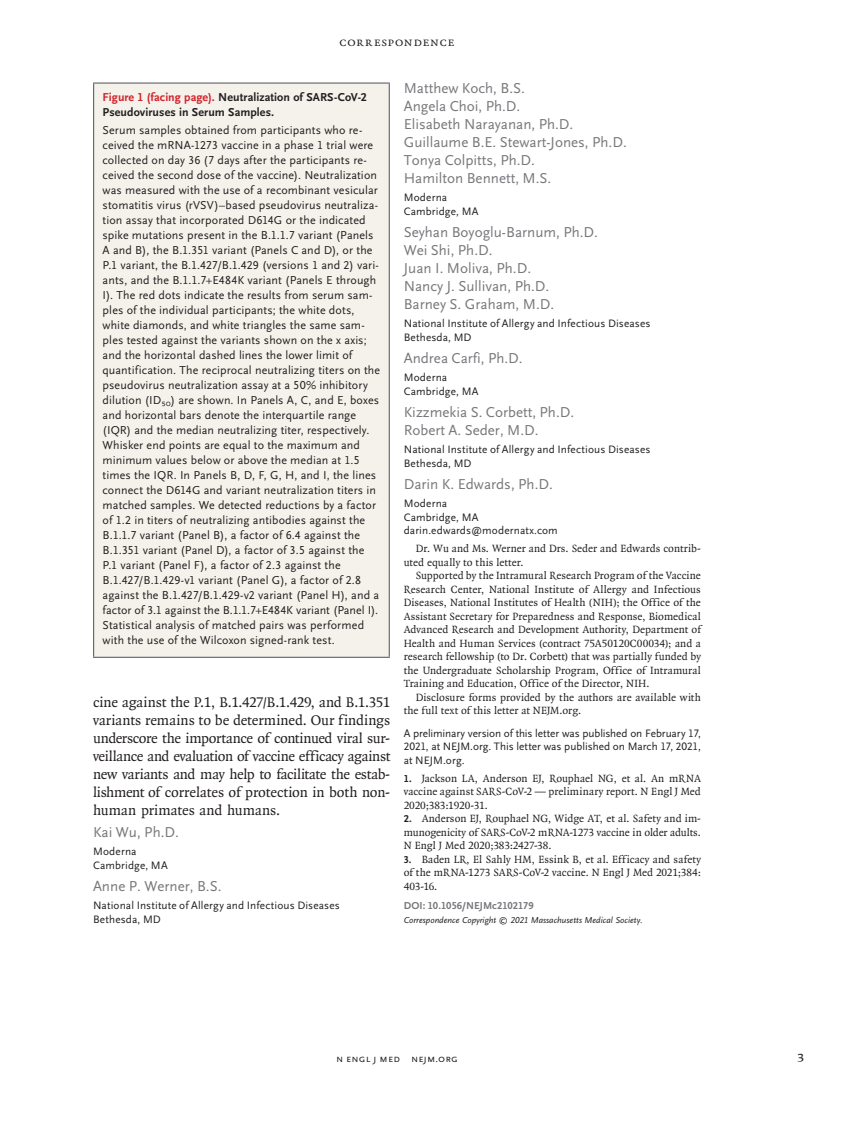
<style>
.page{position:relative;width:851px;height:1134px;background:#fff}
.page>*{position:absolute;margin:0;border:0;box-sizing:border-box;transform-origin:0 0}
.t1{font:15px/18px "OTNEJM Scala Sans LF";color:#76787b}
.t2{font:15px/18px "OTNEJM Quadraat";color:#231f20;text-align:justify}
.t3{font:14.25px "OTNEJM Quadraat Cap";color:#231f20}
.t4{font:12.75px "OTNEJM Quadraat Small Cap";letter-spacing:.04em;color:#231f20}
.t5{font:12px/15px "OTNEJM Scala Sans LF";letter-spacing:.01em;color:#231f20}
.t6{font:700 12px/15px "OTNEJM Scala Sans LF";letter-spacing:.005em;color:#231f20}
.t7{font:11.25px/13.5px "OTNEJM Quadraat";letter-spacing:.005em;color:#231f20;text-align:justify}
.t8{font:11.25px/13.5px "OTNEJM Scala Sans LF";letter-spacing:.01em;color:#231f20}
.t9{font:10.8px "OTNEJM Scala Sans LF Cap";letter-spacing:.01em;color:#231f20}
.t10{font:700 10.5px "OTNEJM Scala Sans LF";color:#76787b}
.t11{font:italic 9px "OTNEJM Scala Sans LF";color:#231f20}
.s1{color:#d1232a}
.s2{font-family:"OTNEJM Scala Sans LF";font-weight:700;font-size:10.5px}
</style>
<div class="page">
<div style="left:94px;top:83px;width:295px;height:574px;background:#f5f1eb"></div>
<hr style="left:93px;top:82px;width:297px;height:2px;background:#636366">
<hr style="left:93px;top:84px;width:1px;height:573px;background:#636366">
<hr style="left:388px;top:84px;width:2px;height:573px;background:#636366">
<hr style="left:93px;top:657px;width:297px;height:1px;background:#636366">
<p class="t4" style="left:339px;top:35px;width:116px">Correspondence</p>
<p class="t6" style="left:103px;top:90px;width:266px"><span class="s1">Figure 1 (facing page).</span> Neutralization of SARS-CoV-2<br>Pseudoviruses in Serum Samples.</p>
<p class="t5" style="left:103px;top:123px;width:279px">Serum samples obtained from participants who re‑ ceived the mRNA-1273 vaccine in a phase 1 trial were collected on day 36 (7 days after the participants re‑ ceived the second dose of the vaccine). Neutralization was measured with the use of a recombinant vesicular stomatitis virus (rVSV)–based pseudovirus neutraliza‑ tion assay that incorporated D614G or the indicated spike mutations present in the B.1.1.7 variant (Panels A and B), the B.1.351 variant (Panels C and D), or the P.1 variant, the B.1.427/B.1.429 (versions 1 and 2) vari‑ ants, and the B.1.1.7+E484K variant (Panels E through I). The red dots indicate the results from serum sam‑ ples of the individual participants; the white dots, white diamonds, and white triangles the same sam‑ ples tested against the variants shown on the x axis; and the horizontal dashed lines the lower limit of quantification. The reciprocal neutralizing titers on the pseudovirus neutralization assay at a 50% inhibitory dilution (ID<sub>50</sub>) are shown. In Panels A, C, and E, boxes and horizontal bars denote the interquartile range (IQR) and the median neutralizing titer, respectively.<br>Whisker end points are equal to the maximum and minimum values below or above the median at 1.5 times the IQR. In Panels B, D, F, G, H, and I, the lines connect the D614G and variant neutralization titers in matched samples. We detected reductions by a factor of 1.2 in titers of neutralizing antibodies against the B.1.1.7 variant (Panel B), a factor of 6.4 against the B.1.351 variant (Panel D), a factor of 3.5 against the P.1 variant (Panel F), a factor of 2.3 against the B.1.427/B.1.429-v1 variant (Panel G), a factor of 2.8 against the B.1.427/B.1.429-v2 variant (Panel H), and a factor of 3.1 against the B.1.1.7+E484K variant (Panel I).<br>Statistical analysis of matched pairs was performed with the use of the Wilcoxon signed-rank test.</p>
<p class="t2" style="left:93px;top:693px;width:299px">cine against the P.1, B.1.427/B.1.429, and B.1.351 variants remains to be determined. Our findings underscore the importance of continued viral sur&shy;veillance and evaluation of vaccine efficacy against new variants and may help to facilitate the estab&shy;lishment of correlates of protection in both non&shy;human primates and humans.</p>
<p class="t1" style="left:93px;top:823px;width:87px">Kai Wu, Ph.D.</p>
<p class="t8" style="left:93px;top:845px;width:76px">Moderna<br>Cambridge, MA</p>
<p class="t1" style="left:93px;top:877px;width:130px">Anne P. Werner, B.S.</p>
<p class="t8" style="left:93px;top:899px;width:248px">National Institute of Allergy and Infectious Diseases<br>Bethesda, MD</p>
<p class="t1" style="left:404px;top:79px;width:224px">Matthew Koch, B.S.<br>Angela Choi, Ph.D.<br>Elisabeth Narayanan, Ph.D.<br>Guillaume B.E. Stewart‑Jones, Ph.D.<br>Tonya Colpitts, Ph.D.<br>Hamilton Bennett, M.S.</p>
<p class="t8" style="left:404px;top:191px;width:76px">Moderna<br>Cambridge, MA</p>
<p class="t1" style="left:404px;top:223px;width:196px">Seyhan Boyoglu‑Barnum, Ph.D.<br>Wei Shi, Ph.D.<br>Juan I. Moliva, Ph.D.<br>Nancy J. Sullivan, Ph.D.<br>Barney S. Graham, M.D.</p>
<p class="t8" style="left:404px;top:317px;width:248px">National Institute of Allergy and Infectious Diseases<br>Bethesda, MD</p>
<p class="t1" style="left:404px;top:349px;width:120px">Andrea Carfi, Ph.D.</p>
<p class="t8" style="left:404px;top:371px;width:76px">Moderna<br>Cambridge, MA</p>
<p class="t1" style="left:404px;top:403px;width:172px">Kizzmekia S. Corbett, Ph.D.<br>Robert A. Seder, M.D.</p>
<p class="t8" style="left:404px;top:443px;width:248px">National Institute of Allergy and Infectious Diseases<br>Bethesda, MD</p>
<p class="t1" style="left:404px;top:475px;width:151px">Darin K. Edwards, Ph.D.</p>
<p class="t8" style="left:404px;top:497px;width:156px">Moderna<br>Cambridge, MA darin.edwards@modernatx.com</p>
<p class="t7" style="left:404px;top:542px;width:299px;text-indent:12px">Dr. Wu and Ms. Werner and Drs. Seder and Edwards contrib&shy;uted equally to this letter.</p>
<p class="t7" style="left:404px;top:569px;width:299px;text-indent:12px">Supported by the Intramural Research Program of the Vaccine Research Center, National Institute of Allergy and Infectious Diseases, National Institutes of Health (NIH); the Office of the Assistant Secretary for Preparedness and Response, Biomedical Advanced Research and Development Authority, Department of Health and Human Services (contract 75A50120C00034); and a research fellowship (to Dr. Corbett) that was partially funded by the Undergraduate Scholarship Program, Office of Intramural Training and Education, Office of the Director, NIH.</p>
<p class="t7" style="left:404px;top:690px;width:298px;text-indent:12px">Disclosure forms provided by the authors are available with the full text of this letter at NEJM.org.</p>
<p class="t8" style="left:404px;top:726px;width:299px;text-align:justify">A preliminary version of this letter was published on February 17, 2021, at NEJM.org. This letter was published on March 17, 2021, at NEJM.org.</p>
<p class="t7" style="left:403px;top:771px;width:299px"><span class="s2">1.</span> Jackson LA, Anderson EJ, Rouphael NG, et al. An mRNA vaccine against SARS-CoV-2 — preliminary report. N Engl J Med 2020;383:1920-31.</p>
<p class="t7" style="left:404px;top:812px;width:299px"><span class="s2">2.</span> Anderson EJ, Rouphael NG, Widge AT, et al. Safety and im&shy;munogenicity of SARS-CoV-2 mRNA-1273 vaccine in older adults.<br>N Engl J Med 2020;383:2427-38.</p>
<p class="t7" style="left:404px;top:852px;width:299px"><span class="s2">3.</span> Baden LR, El Sahly HM, Essink B, et al. Efficacy and safety of the mRNA-1273 SARS-CoV-2 vaccine. N Engl J Med 2021;384:<br>403-16.</p>
<p class="t10" style="left:404px;top:900px;width:131px">DOI: 10.1056/NEJMc2102179</p>
<p class="t11" style="left:404px;top:915px;width:240px">Correspondence Copyright © 2021 Massachusetts Medical Society.</p>
<p class="t9" style="left:336px;top:1053px;width:123px">n engl j med nejm.org</p>
<p class="t3" style="left:797px;top:1048px;width:9px">3</p>
</div>
